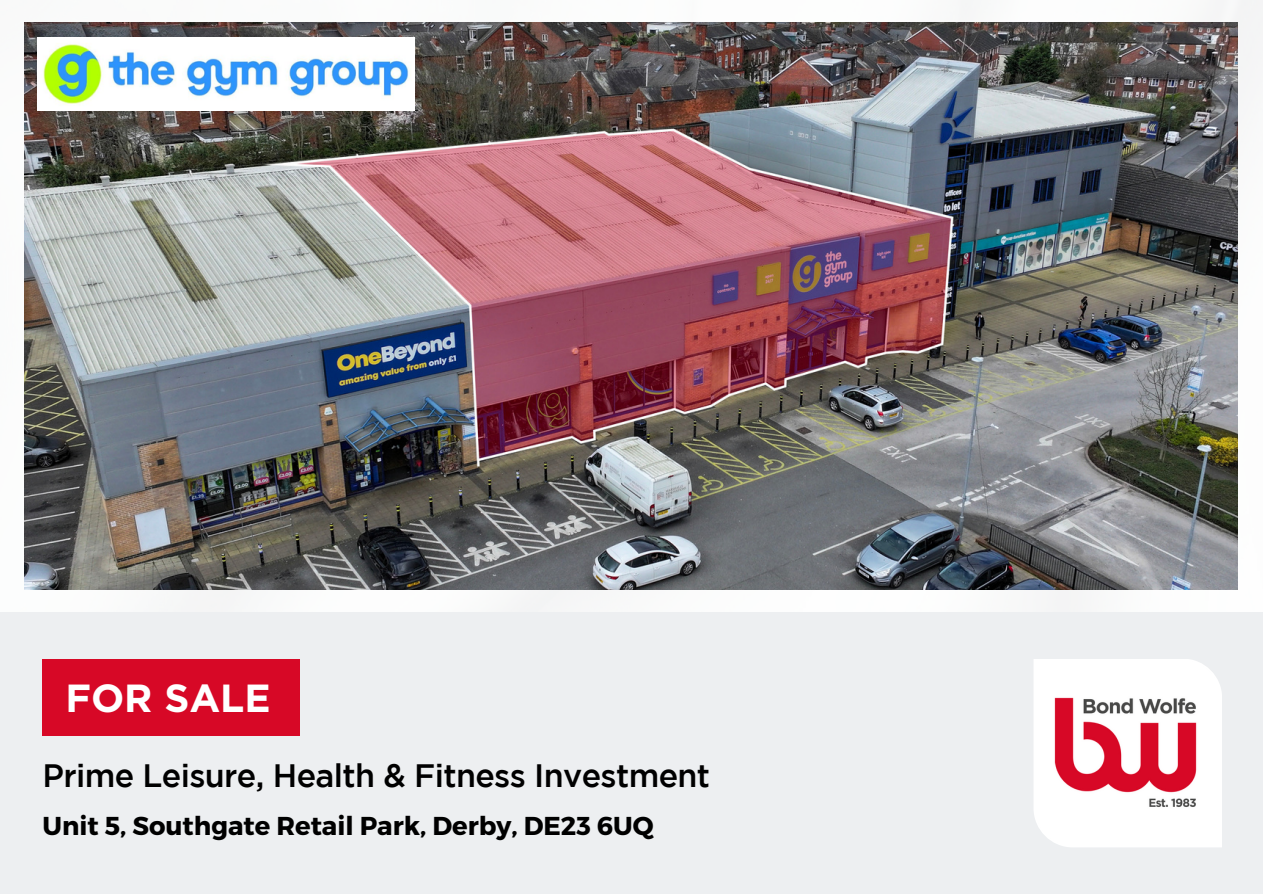
<style>
.page{position:relative;width:1263px;height:894px;background:#fff}
.page>*{position:absolute;margin:0;border:0;box-sizing:border-box;transform-origin:0 0}
.t1{font:700 39.15px "Gotham";color:#fff}
.t2{font:500 32.25px "Gotham";letter-spacing:-.02em;color:#000}
.t3{font:700 25.8px "Montserrat";color:#000}
</style>
<div class="page">
<div style="left:0;top:612px;width:1263px;height:281px;background:#edeff1"></div>
<div style="left:43px;top:658px;width:257px;height:77px;background:#d70826"></div>
<svg style="left:1034px;top:659px;width:188px;height:188px;background:#f1ccd2"></svg>
<img style="left:25px;top:22px;width:1213px;height:567px">
<img style="left:38px;top:38px;width:377px;height:72px">
<p class="t1" style="left:65px;top:675px;width:207px">FOR SALE</p>
<p class="t2" style="left:43px;top:763px;width:669px">Prime Leisure, Health &amp; Fitness Investment</p>
<h2 class="t3" style="left:43px;top:808px;width:613px">Unit 5, Southgate Retail Park, Derby, DE23 6UQ</h2>
</div>
